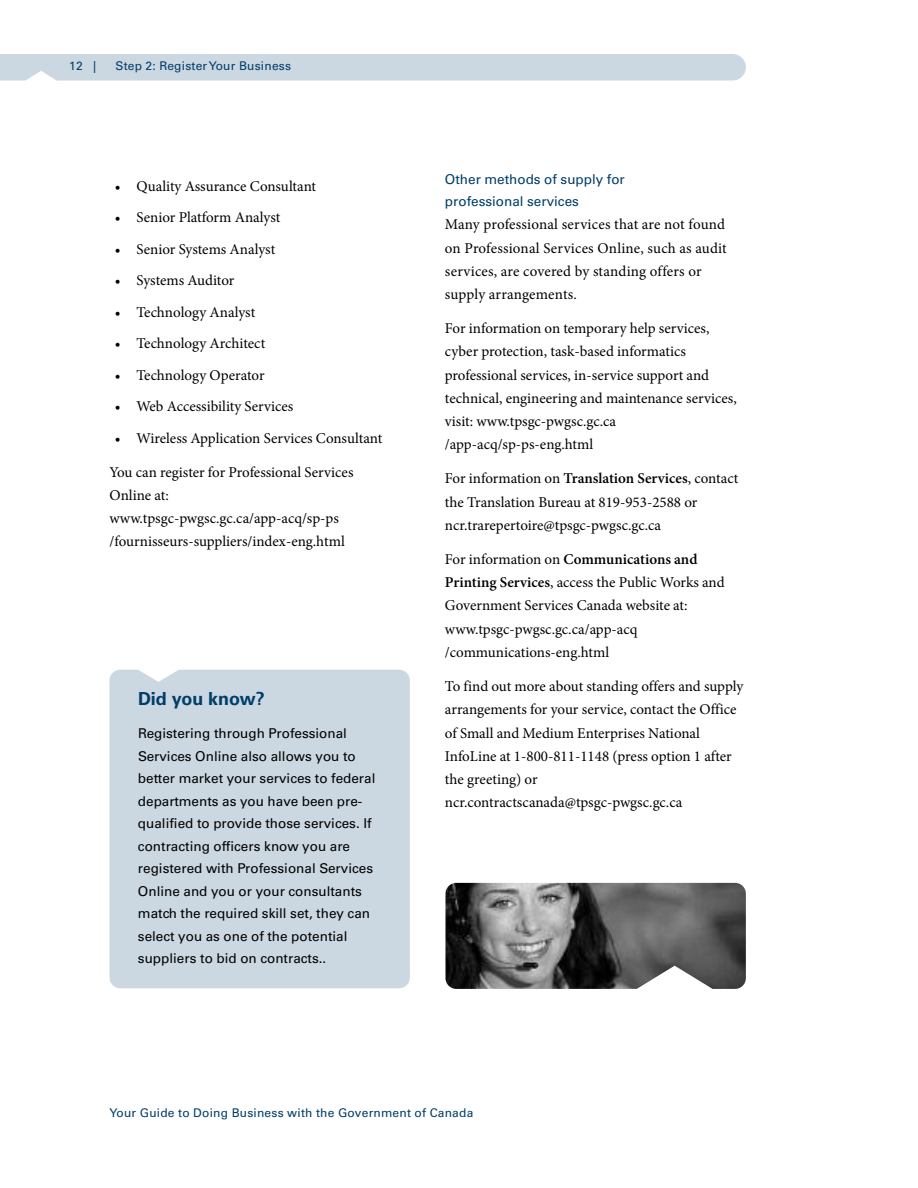
<style>
.page{position:relative;width:918px;height:1188px;background:#fff}
.page>*{position:absolute;margin:0;border:0;box-sizing:border-box;transform-origin:0 0}
.t1{font:700 18px "Univers LT Std";color:#003d69}
.t2{font:15px/23.2px "Minion Pro";color:#000}
.t3{font:13.5px/22.5px "Univers LT Std";color:#000}
.t4{font:13.5px/22.5px "Univers LT Std";color:#003d69}
.t5{font:12px "Univers LT Std";letter-spacing:.015em;color:#003d69}
.s1{font-weight:600}
</style>
<div class="page">
<div style="left:0;top:54px;width:746px;height:27px;background:#ccd8e1"></div>
<img style="left:446px;top:883px;width:300px;height:106px;border-radius:11px">
<svg style="left:617px;top:966px;width:116px;height:23px"></svg>
<div style="left:110px;top:670px;width:300px;height:318px;background:#ccd8e1;border-radius:11px"></div>
<svg style="left:116px;top:669px;width:85px;height:13px"></svg>
<p class="t5" style="left:69px;top:62px;width:29px">12 |</p>
<p class="t5" style="left:115px;top:62px;width:177px">Step 2: RegisterYour Business</p>
<p class="t2" style="left:115px;top:175px;width:203px">• Quality Assurance Consultant</p>
<p class="t2" style="left:115px;top:207px;width:167px">• Senior Platform Analyst</p>
<p class="t2" style="left:115px;top:238px;width:162px">• Senior Systems Analyst</p>
<p class="t2" style="left:115px;top:270px;width:121px">• Systems Auditor</p>
<p class="t2" style="left:115px;top:301px;width:142px">• Technology Analyst</p>
<p class="t2" style="left:115px;top:333px;width:152px">• Technology Architect</p>
<p class="t2" style="left:115px;top:364px;width:151px">• Technology Operator</p>
<p class="t2" style="left:115px;top:396px;width:180px">• Web Accessibility Services</p>
<p class="t2" style="left:115px;top:427px;width:269px">• Wireless Application Services Consultant</p>
<p class="t2" style="left:109px;top:461px;width:246px">You can register for Professional Services Online at: www.tpsgc-pwgsc.gc.ca/app-acq/sp-ps /fournisseurs-suppliers/index-eng.html</p>
<p class="t1" style="left:138px;top:692px;width:128px">Did you know?</p>
<p class="t3" style="left:138px;top:723px;width:239px">Registering through Professional Services Online also allows you to better market your services to federal departments as you have been pre&shy;qualified to provide those services. If contracting officers know you are registered with Professional Services Online and you or your consultants match the required skill set, they can select you as one of the potential suppliers to bid on contracts..</p>
<p class="t4" style="left:445px;top:169px;width:181px">Other methods of supply for professional services</p>
<p class="t2" style="left:445px;top:214px;width:283px">Many professional services that are not found on Professional Services Online, such as audit services, are covered by standing offers or supply arrangements.</p>
<p class="t2" style="left:445px;top:318px;width:293px">For information on temporary help services, cyber protection, task-based informatics professional services, in-service support and technical, engineering and maintenance services, visit: www.tpsgc-pwgsc.gc.ca /app-acq/sp-ps-eng.html</p>
<p class="t2" style="left:445px;top:468px;width:295px">For information on <span class="s1">Translation Services</span>, contact the Translation Bureau at 819-953-2588 or ncr.trarepertoire@tpsgc-pwgsc.gc.ca</p>
<p class="t2" style="left:445px;top:549px;width:281px">For information on <span class="s1">Communications and Printing Services</span>, access the Public Works and Government Services Canada website at: www.tpsgc-pwgsc.gc.ca/app-acq /communications-eng.html</p>
<p class="t2" style="left:445px;top:676px;width:300px">To find out more about standing offers and supply arrangements for your service, contact the Office of Small and Medium Enterprises National InfoLine at 1-800-811-1148 (press option 1 after the greeting) or ncr.contractscanada@tpsgc-pwgsc.gc.ca</p>
<p class="t5" style="left:110px;top:1109px;width:365px">Your Guide to Doing Business with the Government of Canada</p>
</div>
